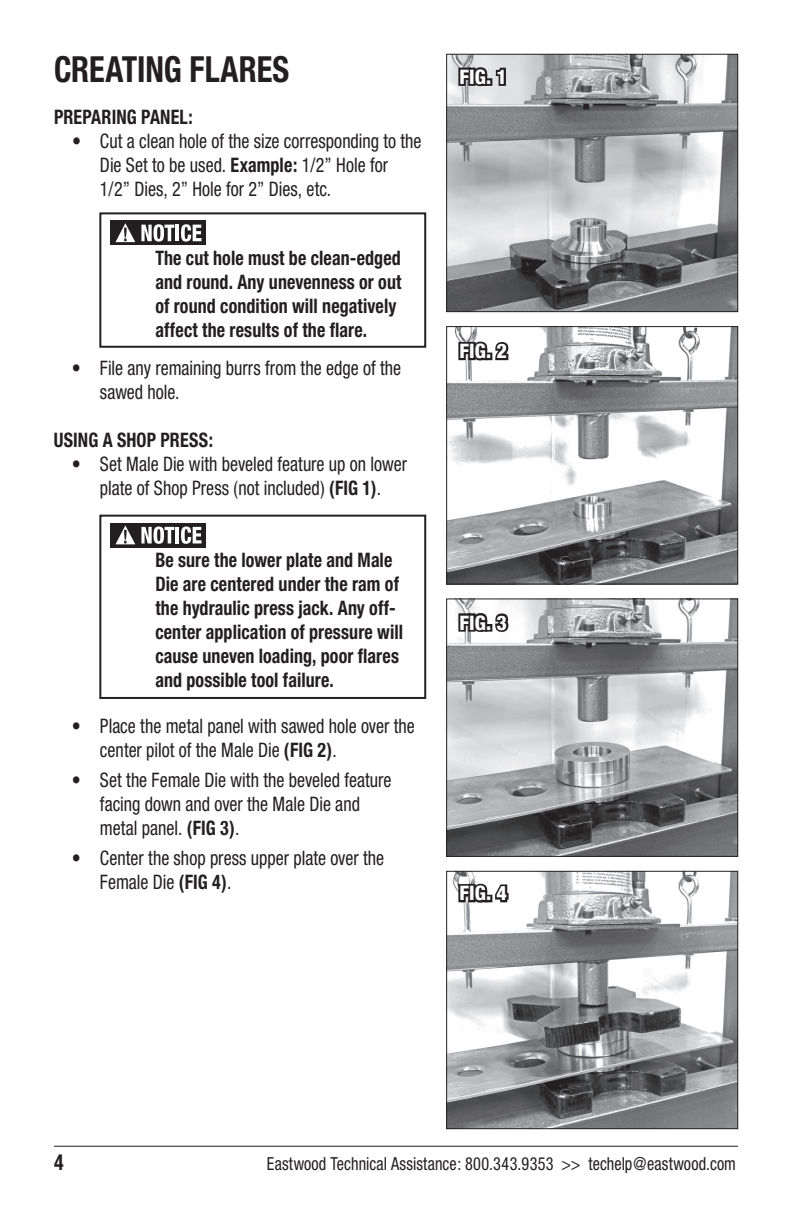
<style>
.page{position:relative;width:792px;height:1224px;background:#fff}
.page>*{position:absolute;margin:0;border:0;box-sizing:border-box;transform-origin:0 0}
.t1{font:700 condensed 36px "Helvetica Neue";color:#231f20;scale:.9 1}
.t2{font:700 condensed 22px "Helvetica Neue";color:#231f20;scale:.9 1}
.t3{font:condensed 20px/24px "Helvetica Neue";color:#231f20;scale:.9 1}
.t4{font:700 condensed 20px/24px "Helvetica Neue";letter-spacing:.005em;color:#231f20;scale:.9 1}
.t5{font:800 condensed 20px "Helvetica Neue";letter-spacing:.01em;color:#fff}
.t6{font:condensed 18px "Helvetica Neue";letter-spacing:.01em;color:#231f20;scale:.9 1}
.s1{font-weight:700}
</style>
<div class="page">
<hr style="left:54px;top:1146px;width:684px;height:1px;background:#231f20">
<img style="left:448px;top:56px;width:288px;height:254px">
<div style="left:446px;top:54px;width:292px;height:258px;border:1px solid #231f20"></div>
<img style="left:448px;top:328px;width:288px;height:254px">
<div style="left:446px;top:326px;width:292px;height:258px;border:1px solid #231f20"></div>
<img style="left:448px;top:601px;width:288px;height:254px">
<div style="left:446px;top:599px;width:292px;height:258px;border:1px solid #231f20"></div>
<img style="left:448px;top:873px;width:288px;height:254px">
<div style="left:446px;top:871px;width:292px;height:258px;border:1px solid #231f20"></div>
<svg style="left:456px;top:62px;width:52px;height:26px"></svg>
<div style="left:99px;top:212px;width:327px;height:136px;border:2px solid #231f20"></div>
<div style="left:111px;top:221px;width:95px;height:24px;background:#231f20"></div>
<svg style="left:116px;top:223px;width:19px;height:19px"></svg>
<svg style="left:141px;top:224px;width:33px;height:18px"></svg>
<hr style="left:176px;top:225px;width:3px;height:16px;background:#fff">
<svg style="left:181px;top:224px;width:21px;height:18px"></svg>
<div style="left:99px;top:515px;width:327px;height:184px;border:2px solid #231f20"></div>
<div style="left:111px;top:523px;width:95px;height:25px;background:#231f20"></div>
<svg style="left:116px;top:525px;width:19px;height:19px"></svg>
<svg style="left:141px;top:527px;width:33px;height:17px"></svg>
<hr style="left:176px;top:527px;width:3px;height:16px;background:#fff">
<svg style="left:181px;top:527px;width:21px;height:17px"></svg>
<svg style="left:456px;top:336px;width:56px;height:26px"></svg>
<svg style="left:456px;top:608px;width:54px;height:26px"></svg>
<svg style="left:456px;top:873px;width:55px;height:32px"></svg>
<h1 class="t1" style="left:54px;top:47px;width:263px">CREATING FLARES</h1>
<p class="t4" style="left:54px;top:105px;width:156px">PREPARING PANEL:</p>
<p class="t3" style="left:100px;top:129px;width:359px;text-indent:-28px">• Cut a clean hole of the size corresponding to the<br>Die Set to be used. <span class="s1">Example:</span> 1/2” Hole for<br>1/2” Dies, 2” Hole for 2” Dies, etc.</p>
<p class="t4" style="left:155px;top:246px;width:275px">The cut hole must be clean-edged and round. Any unevenness or out of round condition will negatively affect the results of the flare.</p>
<p class="t3" style="left:100px;top:356px;width:336px;text-indent:-28px">• File any remaining burrs from the edge of the sawed hole.</p>
<p class="t4" style="left:54px;top:428px;width:178px">USING A SHOP PRESS:</p>
<p class="t3" style="left:72px;top:452px;width:374px;text-align:center">• Set Male Die with beveled feature up on lower plate of Shop Press (not included) <span class="s1">(FIG 1)</span>.</p>
<p class="t4" style="left:155px;top:548px;width:277px">Be sure the lower plate and Male<br>Die are centered under the ram of the hydraulic press jack. Any off&shy;center application of pressure will cause uneven loading, poor flares and possible tool failure.</p>
<p class="t3" style="left:100px;top:714px;width:351px;text-indent:-28px">• Place the metal panel with sawed hole over the center pilot of the Male Die <span class="s1">(FIG 2)</span>.</p>
<p class="t3" style="left:100px;top:768px;width:326px;text-indent:-28px">• Set the Female Die with the beveled feature facing down and over the Male Die and metal panel. <span class="s1">(FIG 3)</span>.</p>
<p class="t3" style="left:100px;top:846px;width:317px;text-indent:-28px">• Center the shop press upper plate over the<br>Female Die <span class="s1">(FIG 4)</span>.</p>
<p class="t5" style="left:459px;top:64px;width:49px">FIG. 1</p>
<p class="t5" style="left:459px;top:339px;width:49px">FIG. 2</p>
<p class="t5" style="left:459px;top:610px;width:49px">FIG. 3</p>
<p class="t5" style="left:459px;top:881px;width:49px">FIG. 4</p>
<p class="t2" style="left:54px;top:1149px;width:12px">4</p>
<p class="t6" style="left:267px;top:1153px;width:523px">Eastwood Technical Assistance: 800.343.9353 &gt;&gt; techelp@eastwood.com</p>
</div>
